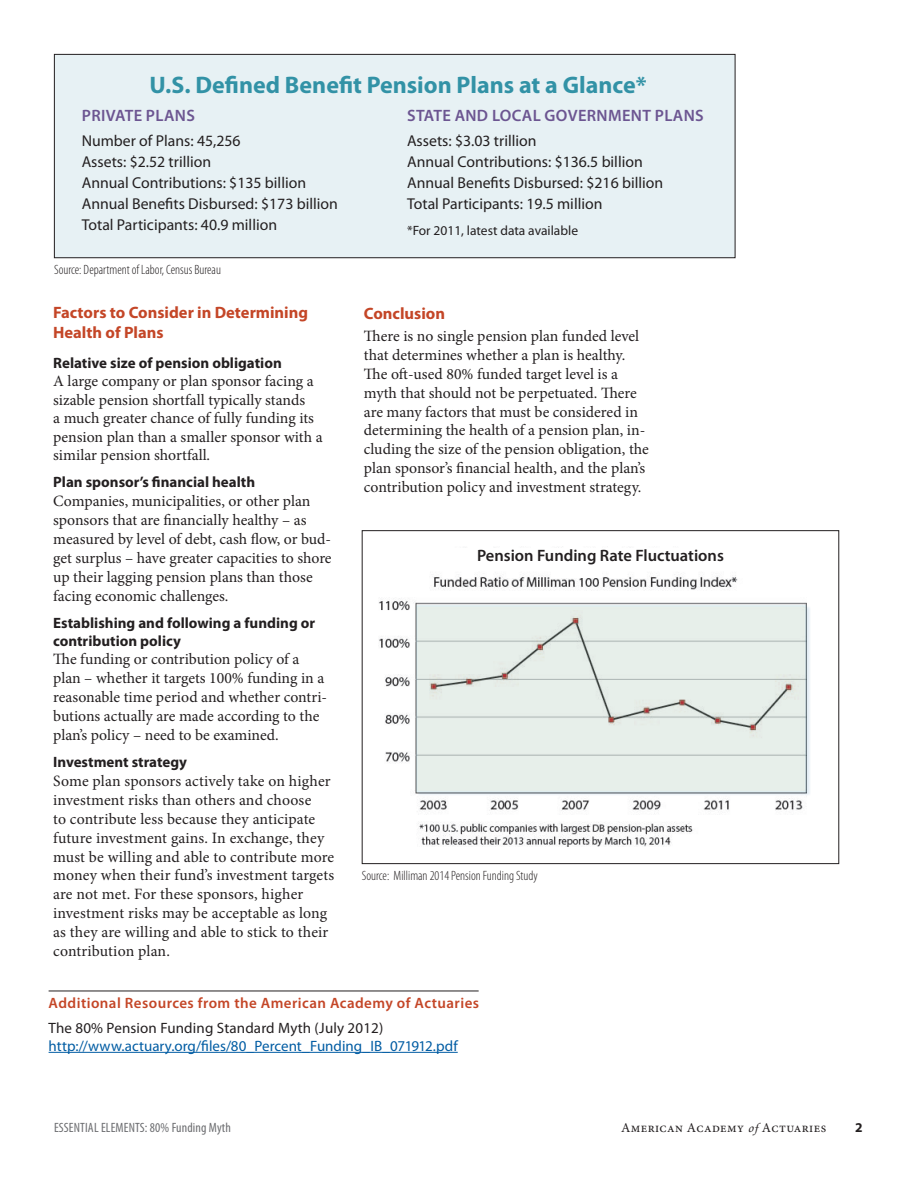
<style>
.page{position:relative;width:918px;height:1188px;background:#fff}
.page>*{position:absolute;margin:0;border:0;box-sizing:border-box;transform-origin:0 0}
.t1{font:700 24px "Myriad Pro";color:#3292a6}
.t2{font:700 16.5px/19.8px "Myriad Pro";color:#c44627}
.t3{font:600 16.5px "Myriad Pro";letter-spacing:.02em;color:#6c5591}
.t4{font:600 16.5px "Myriad Pro";color:#231f20}
.t5{font:15.75px/18.9px "Minion Pro";color:#231f20}
.t6{font:15.75px/21px "Myriad Pro";color:#231f20}
.t7{font:700 15px/18px "Myriad Pro";color:#231f20}
.t8{font:15px "Myriad Pro";color:#015ca3}
.t9{font:600 15px "Myriad Pro";letter-spacing:.03em;color:#c44627}
.t10{font:15px "Myriad Pro";letter-spacing:.01em;color:#231f20}
.t11{font:300 condensed 13.5px "Myriad Pro";color:#231f20}
.t12{font:condensed 13.5px "Myriad Pro";letter-spacing:.01em;color:#6c6d70}
.t13{font:13.5px "Myriad Pro";color:#231f20}
.t14{font:13.5px "Minion Pro";letter-spacing:.03em;color:#231f20}
.t15{font:700 13.5px "Myriad Pro";color:#231f20}
.s1{font-family:"Zapf Chancery";font-weight:500;font-style:italic}
</style>
<div class="page">
<div style="left:54px;top:54px;width:681px;height:204px;background:#e7f1f4"></div>
<div style="left:54px;top:54px;width:681px;height:204px;border:1px solid #231f20"></div>
<hr style="left:49px;top:991px;width:430px;height:1px;background:#231f20">
<hr style="left:49px;top:1052px;width:409px;height:1px;background:#015ca3">
<img style="left:379px;top:547px;width:428px;height:300px">
<div style="left:362px;top:530px;width:477px;height:334px;border:1px solid #231f20"></div>
<div style="left:416px;top:605px;width:395px;height:192px;background:#015ca3;opacity:.75"></div>
<svg style="left:416px;top:605px;width:391px;height:187px;background:#e2eae5"></svg>
<div style="left:364px;top:548px;width:473px;height:21px;background:#fff"></div>
<h1 class="t1" style="left:149px;top:69px;width:499px">U.S. Defined Benefit Pension Plans at a Glance*</h1>
<p class="t3" style="left:82px;top:105px;width:114px">Private plans</p>
<p class="t6" style="left:82px;top:130px;width:258px">Number of Plans: 45,256<br>Assets: $2.52 trillion<br>Annual Contributions: $135 billion<br>Annual Benefits Disbursed: $173 billion<br>Total Participants: 40.9 million</p>
<p class="t3" style="left:407px;top:105px;width:298px">State and local government plans</p>
<p class="t6" style="left:407px;top:130px;width:258px">Assets: $3.03 trillion<br>Annual Contributions: $136.5 billion Annual Benefits Disbursed: $216 billion Total Participants: 19.5 million</p>
<p class="t13" style="left:407px;top:223px;width:173px">*For 2011, latest data available</p>
<p class="t11" style="left:54px;top:262px;width:168px">Source: Department of Labor, Census Bureau</p>
<p class="t2" style="left:53px;top:302px;width:256px">Factors to Consider in Determining<br>Health of Plans</p>
<p class="t7" style="left:53px;top:353px;width:230px">Relative size of pension obligation</p>
<p class="t5" style="left:53px;top:372px;width:271px;line-height:18.5px">A large company or plan sponsor facing a sizable pension shortfall typically stands<br>a much greater chance of fully funding its pension plan than a smaller sponsor with a similar pension shortfall.</p>
<p class="t7" style="left:53px;top:473px;width:204px">Plan sponsor’s financial health</p>
<p class="t5" style="left:53px;top:492px;width:280px">Companies, municipalities, or other plan sponsors that are financially healthy – as measured by level of debt, cash flow, or bud&shy;get surplus – have greater capacities to shore up their lagging pension plans than those facing economic challenges.</p>
<p class="t7" style="left:53px;top:613px;width:263px">Establishing and following a funding or contribution policy</p>
<p class="t5" style="left:53px;top:650px;width:276px">The funding or contribution policy of a plan – whether it targets 100% funding in a reasonable time period and whether contri&shy;butions actually are made according to the plan’s policy – need to be examined.</p>
<p class="t7" style="left:53px;top:752px;width:135px">Investment strategy</p>
<p class="t5" style="left:53px;top:772px;width:283px">Some plan sponsors actively take on higher investment risks than others and choose<br>to contribute less because they anticipate future investment gains. In exchange, they must be willing and able to contribute more money when their fund’s investment targets are not met. For these sponsors, higher investment risks may be acceptable as long as they are willing and able to stick to their contribution plan.</p>
<p class="t2" style="left:364px;top:303px;width:83px">Conclusion</p>
<p class="t5" style="left:364px;top:327px;width:287px">There is no single pension plan funded level that determines whether a plan is healthy.<br>The oft-used 80% funded target level is a myth that should not be perpetuated. There are many factors that must be considered in determining the health of a pension plan, in&shy;cluding the size of the pension obligation, the plan sponsor’s financial health, and the plan’s contribution policy and investment strategy.</p>
<p class="t4" style="left:477px;top:545px;width:248px">Pension Funding Rate Fluctuations</p>
<p class="t11" style="left:362px;top:869px;width:177px">Source: Milliman 2014 Pension Funding Study</p>
<p class="t9" style="left:49px;top:994px;width:432px">Additional Resources from the American Academy of Actuaries</p>
<p class="t10" style="left:49px;top:1019px;width:336px">The 80% Pension Funding Standard Myth (July 2012)</p>
<p class="t8" style="left:49px;top:1037px;width:411px">http://www.actuary.org/files/80_Percent_Funding_IB_071912.pdf</p>
<p class="t12" style="left:54px;top:1120px;width:178px">ESSENTIAL ELEMENTS: 80% Funding Myth</p>
<p class="t14" style="left:621px;top:1119px;width:207px">American Academy <span class="s1">of</span> Actuaries</p>
<p class="t15" style="left:855px;top:1119px;width:9px">2</p>
</div>
